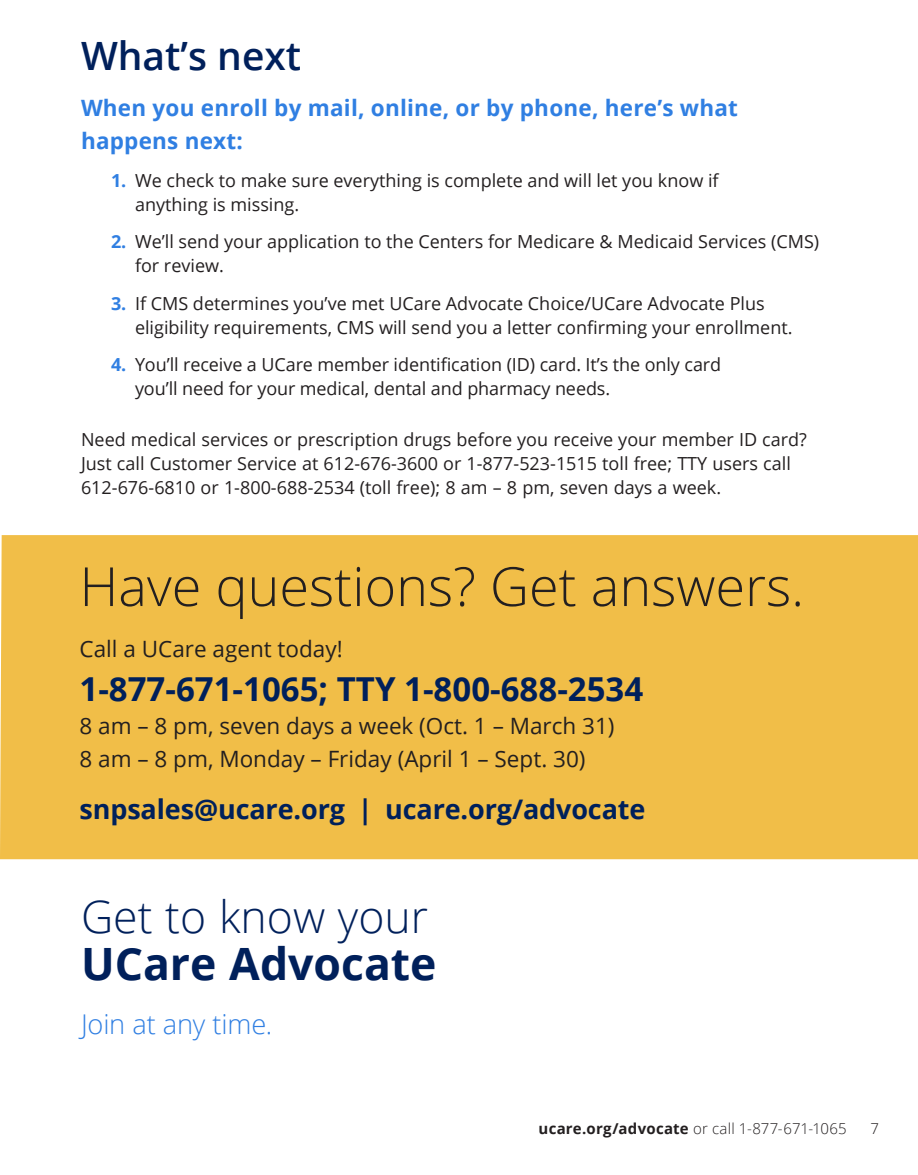
<style>
.page{position:relative;width:918px;height:1175px;background:#fff}
.page>*{position:absolute;margin:0;border:0;box-sizing:border-box;transform-origin:0 0}
.t1{font:300 54px "Open Sans";color:#231f20}
.t2{font:300 44.55px/47.1px "Open Sans";color:#00205b}
.t3{font:600 39px "Open Sans";color:#00205b}
.t4{font:700 33px "Open Sans";color:#00205b}
.t5{font:300 27.15px "Open Sans";letter-spacing:-.005em;color:#307fe2}
.t6{font:700 27px "Open Sans";letter-spacing:-.005em;color:#00205b}
.t7{font:22.5px "Open Sans";color:#231f20}
.t8{font:700 22.5px/33px "Open Sans";letter-spacing:.01em;color:#307fe2}
.Body_copy_regular{font:18px/24px "Open Sans";color:#231f20}
.t9{font:300 15px "Open Sans";letter-spacing:.01em;color:#231f20}
.s1{font-weight:700;color:#307fe2}
.s2{font-weight:700}
</style>
<div class="page">
<div style="left:0;top:535px;width:918px;height:324px;background:#f1be48"></div>
<p class="t3" style="left:81px;top:29px;width:222px">What’s next</p>
<p class="t8" style="left:81px;top:91px;width:659px">When you enroll by mail, online, or by phone, here’s what happens next:</p>
<p class="Body_copy_regular" style="left:135px;top:168px;width:585px;text-indent:-24px"><span class="s1">1.</span> We check to make sure everything is complete and will let you know if anything is missing.</p>
<p class="Body_copy_regular" style="left:135px;top:229px;width:686px;text-indent:-24px"><span class="s1">2.</span> We’ll send your application to the Centers for Medicare &amp; Medicaid Services (CMS) for review.</p>
<p class="Body_copy_regular" style="left:135px;top:291px;width:659px;text-indent:-24px"><span class="s1">3.</span> If CMS determines you’ve met UCare Advocate Choice/UCare Advocate Plus eligibility requirements, CMS will send you a letter confirming your enrollment.</p>
<p class="Body_copy_regular" style="left:135px;top:352px;width:588px;text-indent:-24px"><span class="s1">4.</span> You’ll receive a UCare member identification (ID) card. It’s the only card you’ll need for your medical, dental and pharmacy needs.</p>
<p class="Body_copy_regular" style="left:81px;top:427px;width:727px">Need medical services or prescription drugs before you receive your member ID card?<br>Just call Customer Service at 612-676-3600 or 1-877-523-1515 toll free; TTY users call<br>612-676-6810 or 1-800-688-2534 (toll free); 8 am – 8 pm, seven days a week.</p>
<p class="t1" style="left:80px;top:549px;width:726px">Have questions? Get answers.</p>
<p class="t7" style="left:80px;top:633px;width:265px">Call a UCare agent today!</p>
<p class="t4" style="left:80px;top:665px;width:565px">1-877-671-1065; TTY 1-800-688-2534</p>
<p class="t7" style="left:80px;top:710px;width:537px">8 am – 8 pm, seven days a week (Oct. 1 – March 31)</p>
<p class="t7" style="left:80px;top:743px;width:508px">8 am – 8 pm, Monday – Friday (April 1 – Sept. 30)</p>
<p class="t6" style="left:80px;top:790px;width:567px">snpsales@ucare.org | ucare.org/advocate</p>
<p class="t2" style="left:81px;top:892px;width:357px">Get to know your<br><span class="s2">UCare Advocate</span></p>
<p class="t5" style="left:81px;top:1005px;width:193px">Join at any time.</p>
<p class="t9" style="left:539px;top:1118px;width:310px"><span class="s2">ucare.org/advocate</span> or call 1-877-671-1065</p>
<p class="t9" style="left:870px;top:1118px;width:10px">7</p>
</div>
